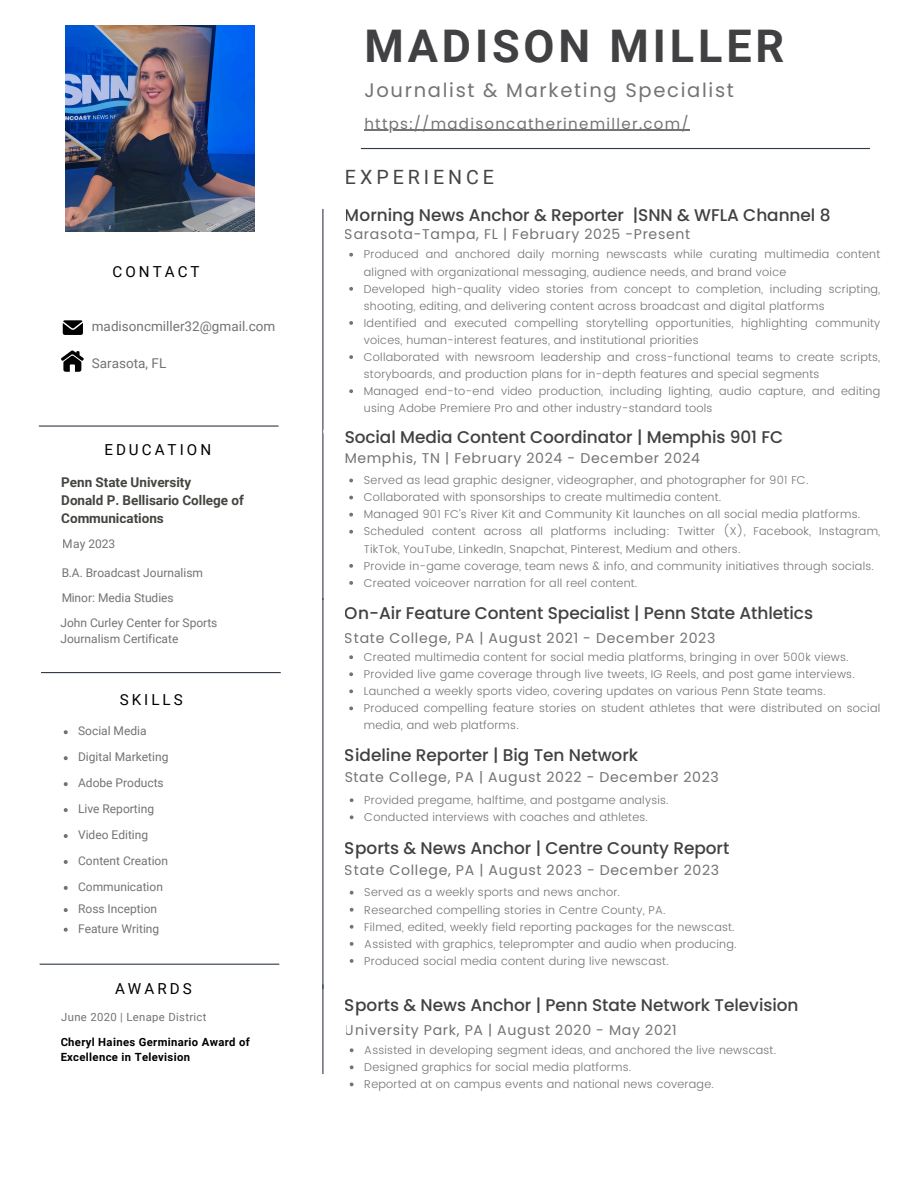
<style>
.page{position:relative;width:918px;height:1188px;background:#fff}
.page>*{position:absolute;margin:0;border:0;box-sizing:border-box;transform-origin:0 0}
.t1{font:700 45px "Roboto";letter-spacing:.09em;color:#414042}
.t2{font:19.65px "Roboto";letter-spacing:.2em;color:#444440}
.t3{font:19.5px "Poppins";letter-spacing:.085em;color:#737373}
.t4{font:500 16.95px "Poppins";letter-spacing:-.005em;color:#414042}
.t5{font:15.15px "Roboto";letter-spacing:.2em;color:#000}
.t6{font:15px "Poppins";letter-spacing:.085em;color:#737373}
.t7{font:14.1px "Poppins";letter-spacing:.045em;color:#737373}
.t8{font:700 13.5px/18px "Roboto";letter-spacing:-.005em;color:#444440}
.t9{font:13.5px "Roboto";color:#737373}
.t10{font:12px/26px "Roboto";color:#737373}
.t11{font:300 11.4px/17.1px "Poppins";letter-spacing:.02em;color:#737373}
.t12{font:700 11.25px/15px "Roboto";letter-spacing:.03em;color:#000}
.t13{font:11.25px "Roboto";letter-spacing:.03em;color:#737373}
</style>
<div class="page">
<hr style="left:322px;top:209px;width:1px;height:391px;background:#323b4c">
<hr style="left:322px;top:598px;width:1px;height:391px;background:#323b4c">
<hr style="left:322px;top:984px;width:1px;height:90px;background:#323b4c">
<img style="left:65px;top:25px;width:190px;height:207px">
<hr style="left:361px;top:148px;width:509px;height:1px;background:#323b4c">
<svg style="left:63px;top:320px;width:20px;height:15px"></svg>
<svg style="left:61px;top:350px;width:23px;height:22px"></svg>
<hr style="left:39px;top:425px;width:240px;height:2px;background:#323b4c">
<hr style="left:41px;top:672px;width:240px;height:1px;background:#323b4c">
<hr style="left:40px;top:964px;width:239px;height:1px;background:#323b4c">
<svg style="left:350px;top:891px;width:4px;height:4px"></svg>
<svg style="left:350px;top:908px;width:4px;height:4px"></svg>
<svg style="left:350px;top:925px;width:4px;height:4px"></svg>
<svg style="left:350px;top:942px;width:4px;height:4px"></svg>
<svg style="left:350px;top:959px;width:4px;height:4px"></svg>
<svg style="left:64px;top:730px;width:4px;height:4px"></svg>
<svg style="left:64px;top:756px;width:4px;height:4px"></svg>
<svg style="left:64px;top:860px;width:4px;height:4px"></svg>
<svg style="left:64px;top:782px;width:4px;height:4px"></svg>
<svg style="left:64px;top:886px;width:4px;height:4px"></svg>
<svg style="left:64px;top:808px;width:4px;height:4px"></svg>
<svg style="left:64px;top:834px;width:4px;height:4px"></svg>
<svg style="left:349px;top:655px;width:4px;height:4px"></svg>
<svg style="left:349px;top:672px;width:4px;height:4px"></svg>
<svg style="left:349px;top:689px;width:4px;height:4px"></svg>
<svg style="left:349px;top:707px;width:4px;height:3px"></svg>
<svg style="left:350px;top:798px;width:4px;height:4px"></svg>
<svg style="left:350px;top:815px;width:4px;height:4px"></svg>
<svg style="left:350px;top:1048px;width:4px;height:4px"></svg>
<svg style="left:350px;top:1065px;width:4px;height:4px"></svg>
<svg style="left:350px;top:1083px;width:4px;height:3px"></svg>
<svg style="left:349px;top:479px;width:4px;height:3px"></svg>
<svg style="left:349px;top:496px;width:4px;height:3px"></svg>
<svg style="left:349px;top:513px;width:4px;height:4px"></svg>
<svg style="left:349px;top:530px;width:4px;height:4px"></svg>
<svg style="left:349px;top:564px;width:4px;height:4px"></svg>
<svg style="left:349px;top:581px;width:4px;height:4px"></svg>
<hr style="left:364px;top:130px;width:326px;height:1px;background:#737373">
<svg style="left:64px;top:908px;width:4px;height:4px"></svg>
<svg style="left:64px;top:928px;width:4px;height:4px"></svg>
<svg style="left:349px;top:253px;width:4px;height:4px"></svg>
<svg style="left:349px;top:287px;width:4px;height:4px"></svg>
<svg style="left:349px;top:321px;width:4px;height:4px"></svg>
<svg style="left:349px;top:355px;width:4px;height:4px"></svg>
<svg style="left:349px;top:389px;width:4px;height:4px"></svg>
<h6 class="t5" style="left:113px;top:263px;width:89px">CONTACT</h6>
<p class="t9" style="left:92px;top:319px;width:185px">madisoncmiller32@gmail.com</p>
<p class="t9" style="left:92px;top:356px;width:76px">Sarasota, FL</p>
<h6 class="t5" style="left:104px;top:441px;width:108px">EDUCATION</h6>
<p class="t8" style="left:61px;top:473px;width:184px">Penn State University<br>Donald P. Bellisario College of<br>Communications</p>
<p class="t10" style="left:63px;top:531px;width:54px">May 2023</p>
<p class="t10" style="left:61px;top:560px;width:143px">B.A. Broadcast Journalism</p>
<p class="t10" style="left:61px;top:585px;width:158px;line-height:25.3px">Minor: Media Studies<br>John Curley Center for Sports</p>
<p class="t10" style="left:61px;top:626px;width:119px">Journalism Certificate</p>
<h6 class="t5" style="left:120px;top:691px;width:65px">SKILLS</h6>
<p class="t10" style="left:78px;top:718px;width:92px">Social Media<br>Digital Marketing</p>
<p class="t10" style="left:78px;top:770px;width:87px">Adobe Products</p>
<p class="t10" style="left:78px;top:796px;width:77px">Live Reporting<br>Video Editing</p>
<p class="t10" style="left:78px;top:848px;width:91px">Content Creation</p>
<p class="t10" style="left:78px;top:874px;width:86px">Communication</p>
<p class="t10" style="left:78px;top:899px;width:83px;line-height:19.6px">Ross Inception<br>Feature Writing</p>
<h6 class="t5" style="left:115px;top:980px;width:78px">AWARDS</h6>
<p class="t13" style="left:61px;top:1010px;width:147px">June 2020 | Lenape District</p>
<p class="t12" style="left:61px;top:1034px;width:191px">Cheryl Haines Germinario Award of<br>Excellence in Television</p>
<h1 class="t1" style="left:364px;top:21px;width:421px">MADISON MILLER</h1>
<h3 class="t3" style="left:364px;top:76px;width:371px">Journalist &amp; Marketing Specialist</h3>
<h5 class="t6" style="left:364px;top:113px;width:326px">https://madisoncatherinemiller.com/</h5>
<h2 class="t2" style="left:345px;top:166px;width:151px">EXPERIENCE</h2>
<h3 class="t4" style="left:345px;top:203px;width:487px">Morning News Anchor &amp; Reporter |SNN &amp; WFLA Channel 8</h3>
<p class="t7" style="left:345px;top:224px;width:347px">Sarasota-Tampa, FL | February 2025 -Present</p>
<p class="t11" style="left:364px;top:246px;width:518px">Produced and anchored daily morning newscasts while curating multimedia content aligned with organizational messaging, audience needs, and brand voice<br>Developed high-quality video stories from concept to completion, including scripting, shooting, editing, and delivering content across broadcast and digital platforms Identified and executed compelling storytelling opportunities, highlighting community voices, human-interest features, and institutional priorities<br>Collaborated with newsroom leadership and cross-functional teams to create scripts, storyboards, and production plans for in-depth features and special segments<br>Managed end-to-end video production, including lighting, audio capture, and editing using Adobe Premiere Pro and other industry-standard tools</p>
<h3 class="t4" style="left:345px;top:425px;width:440px">Social Media Content Coordinator | Memphis 901 FC</h3>
<p class="t7" style="left:345px;top:449px;width:357px">Memphis, TN | February 2024 - December 2024</p>
<p class="t11" style="left:364px;top:472px;width:518px">Served as lead graphic designer, videographer, and photographer for 901 FC.<br>Collaborated with sponsorships to create multimedia content.<br>Managed 901 FC’s River Kit and Community Kit launches on all social media platforms.<br>Scheduled content across all platforms including: Twitter (X), Facebook, Instagram, TikTok, YouTube, LinkedIn, Snapchat, Pinterest, Medium and others.<br>Provide in-game coverage, team news &amp; info, and community initiatives through socials.<br>Created voiceover narration for all reel content.</p>
<h3 class="t4" style="left:345px;top:601px;width:470px">On-Air Feature Content Specialist | Penn State Athletics</h3>
<p class="t7" style="left:345px;top:628px;width:372px">State College, PA | August 2021 - December 2023</p>
<p class="t11" style="left:364px;top:649px;width:518px">Created multimedia content for social media platforms, bringing in over 500k views.<br>Provided live game coverage through live tweets, IG Reels, and post game interviews.<br>Launched a weekly sports video, covering updates on various Penn State teams.<br>Produced compelling feature stories on student athletes that were distributed on social media, and web platforms.</p>
<h3 class="t4" style="left:345px;top:744px;width:295px">Sideline Reporter | Big Ten Network</h3>
<p class="t7" style="left:345px;top:768px;width:376px">State College, PA | August 2022 - December 2023</p>
<p class="t11" style="left:364px;top:792px;width:306px">Provided pregame, halftime, and postgame analysis.<br>Conducted interviews with coaches and athletes.</p>
<h3 class="t4" style="left:345px;top:836px;width:386px">Sports &amp; News Anchor | Centre County Report</h3>
<p class="t7" style="left:345px;top:860px;width:376px">State College, PA | August 2023 - December 2023</p>
<p class="t11" style="left:364px;top:884px;width:374px">Served as a weekly sports and news anchor.<br>Researched compelling stories in Centre County, PA.<br>Filmed, edited, weekly field reporting packages for the newscast.<br>Assisted with graphics, teleprompter and audio when producing.<br>Produced social media content during live newscast.</p>
<h3 class="t4" style="left:345px;top:994px;width:455px">Sports &amp; News Anchor | Penn State Network Television</h3>
<p class="t7" style="left:345px;top:1020px;width:333px">University Park, PA | August 2020 - May 2021</p>
<p class="t11" style="left:364px;top:1042px;width:413px">Assisted in developing segment ideas, and anchored the live newscast.<br>Designed graphics for social media platforms.<br>Reported at on campus events and national news coverage.</p>
</div>
